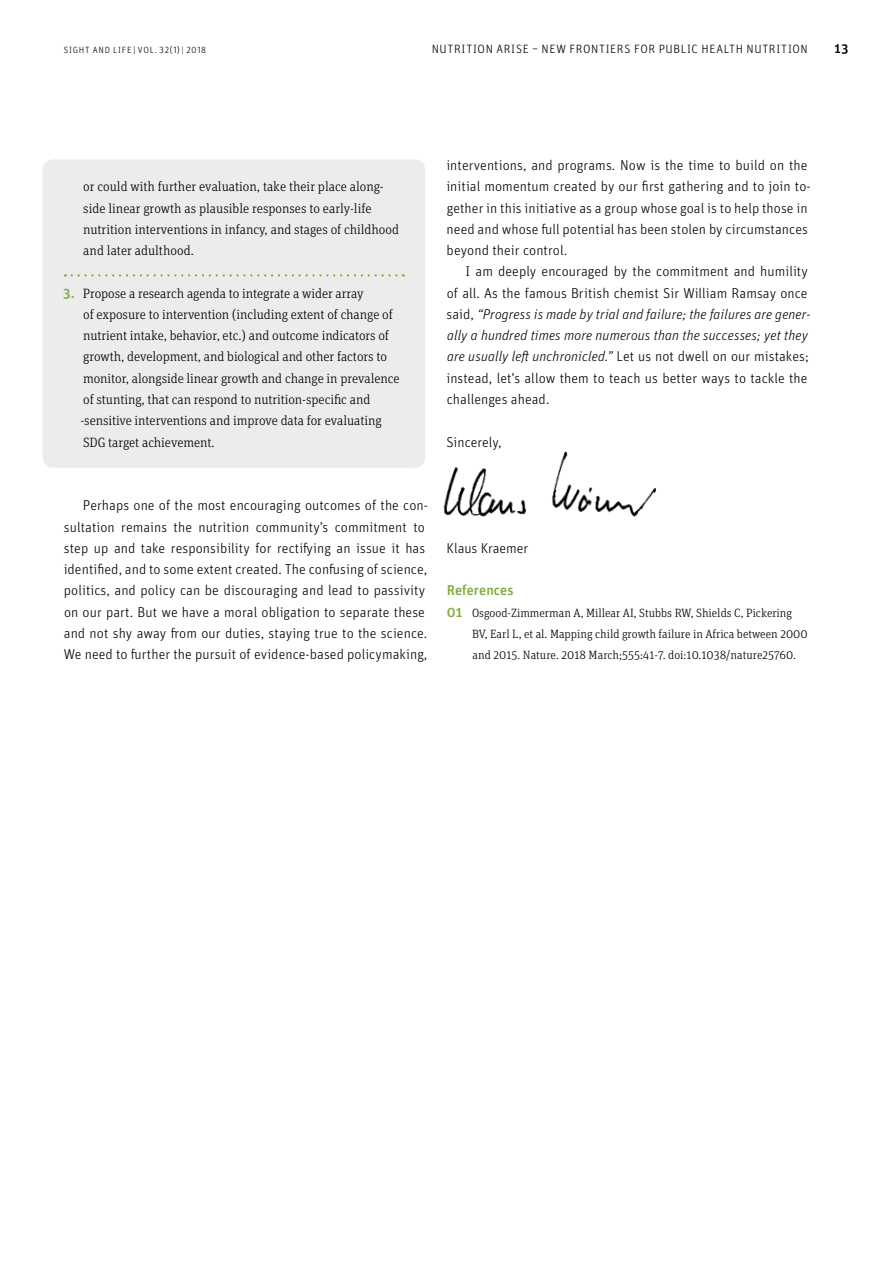
<style>
.page{position:relative;width:893px;height:1263px;background:#fff}
.page>*{position:absolute;margin:0;border:0;box-sizing:border-box;transform-origin:0 0}
.t1{font:300 14.25px/21.3px "Unit Pro";letter-spacing:.005em;color:#000}
.t2{font:500 14.25px "Unit";letter-spacing:.005em;color:#83ab3e}
.t3{font:300 13.5px/21.3px "Unit Slab Pro";letter-spacing:-.005em;color:#000}
.t4{font:500 13.5px "Unit Pro";color:#000}
.t5{font:300 12px/21.3px "Unit Slab Pro";color:#000}
.t6{font:300 12px "Unit Pro";letter-spacing:.05em;color:#000}
.t7{font:300 9px "Unit Pro";letter-spacing:.085em;color:#000}
.s1{font-family:"Unit";font-weight:500;font-size:14.25px;color:#83ab3e}
.s2{font-style:italic}
</style>
<div class="page">
<img style="left:443px;top:451px;width:213px;height:66px">
<div style="left:43px;top:159px;width:382px;height:309px;background:#ececec;border-radius:11px"></div>
<svg style="left:72px;top:274px;width:332px;height:3px"></svg>
<p class="t7" style="left:64px;top:44px;width:144px">SIGHT AND LIFE | VOL. 32(1) | 2018</p>
<p class="t6" style="left:432px;top:41px;width:377px">NUTRITION ARISE – NEW FRONTIERS FOR PUBLIC HEALTH NUTRITION</p>
<p class="t4" style="left:834px;top:39px;width:15px">13</p>
<p class="t3" style="left:83px;top:176px;width:318px">or could with further evaluation, take their place along&shy;side linear growth as plausible responses to early-life nutrition interventions in infancy, and stages of childhood and later adulthood.</p>
<p class="t3" style="left:80px;top:282px;width:321px;text-indent:-17px"><span class="s1">3.</span> Propose a research agenda to integrate a wider array<br>of exposure to intervention (including extent of change of nutrient intake, behavior, etc.) and outcome indicators of growth, development, and biological and other factors to monitor, alongside linear growth and change in prevalence of stunting, that can respond to nutrition-specific and -sensitive interventions and improve data for evaluating SDG target achievement.</p>
<p class="t1" style="left:446px;top:154px;width:366px">interventions, and programs. Now is the time to build on the initial momentum created by our first gathering and to join to&shy;gether in this initiative as a group whose goal is to help those in need and whose full potential has been stolen by circumstances beyond their control.</p>
<p class="t1" style="left:446px;top:260px;width:366px;text-indent:19px">I am deeply encouraged by the commitment and humility of all. As the famous British chemist Sir William Ramsay once said, <span class="s2">“Progress is made by trial and failure; the failures are gener&shy;ally a hundred times more numerous than the successes; yet they are usually left unchronicled.”</span> Let us not dwell on our mistakes; instead, let’s allow them to teach us better ways to tackle the challenges ahead.</p>
<p class="t1" style="left:446px;top:431px;width:57px">Sincerely,</p>
<p class="t1" style="left:64px;top:494px;width:366px;text-indent:19px">Perhaps one of the most encouraging outcomes of the con&shy;sultation remains the nutrition community’s commitment to step up and take responsibility for rectifying an issue it has identified, and to some extent created. The confusing of science, politics, and policy can be discouraging and lead to passivity on our part. But we have a moral obligation to separate these and not shy away from our duties, staying true to the science.<br>We need to further the pursuit of evidence-based policymaking,</p>
<p class="t1" style="left:447px;top:537px;width:83px">Klaus Kraemer</p>
<p class="t2" style="left:447px;top:582px;width:68px">References</p>
<p class="t5" style="left:472px;top:601px;width:337px;text-indent:-25px"><span class="s1">01</span> Osgood-Zimmerman A, Millear AI, Stubbs RW, Shields C, Pickering<br>BV, Earl L, et al. Mapping child growth failure in Africa between 2000 and 2015. Nature. 2018 March;555:41-7. doi:10.1038/nature25760.</p>
</div>
